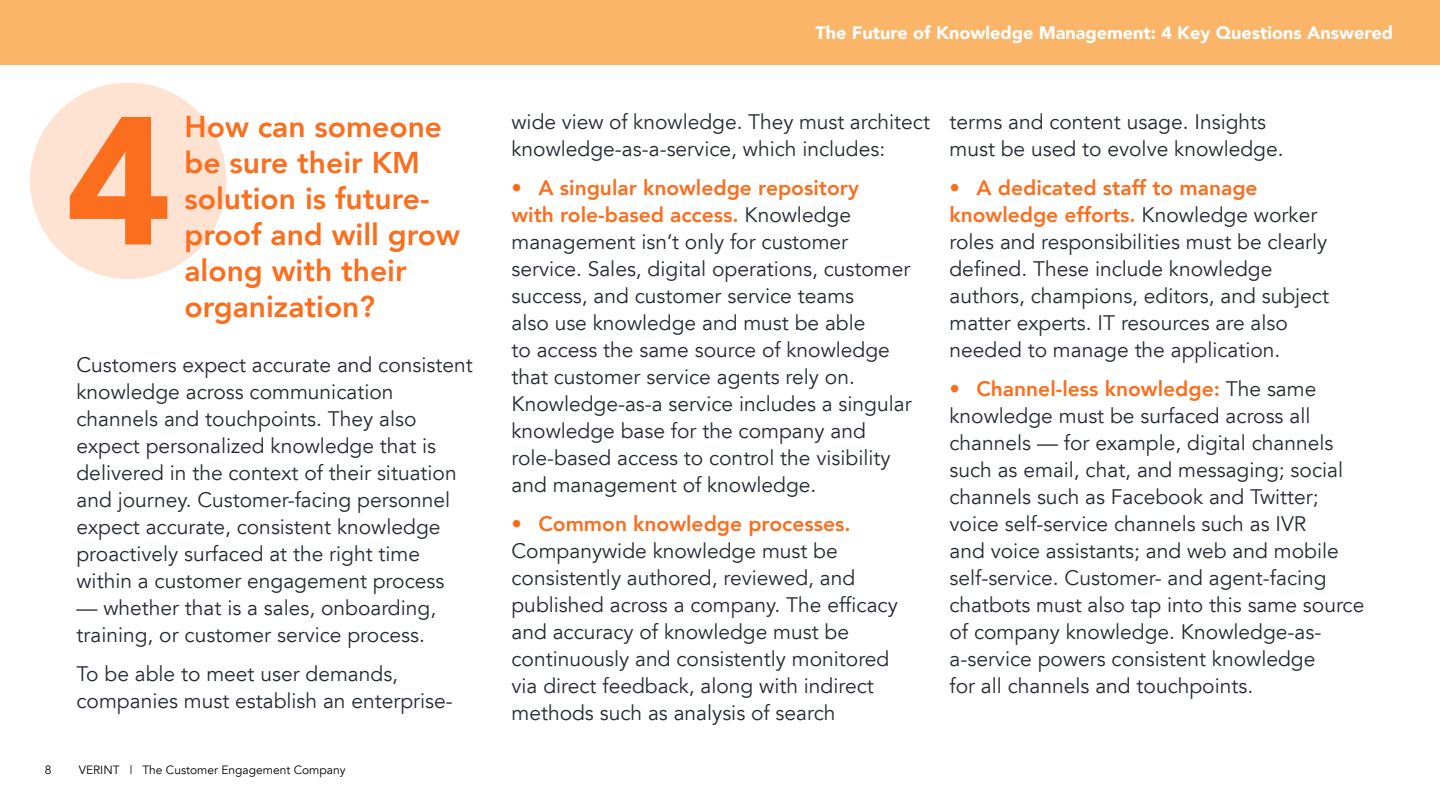
<style>
.page{position:relative;width:1440px;height:810px;background:#fff}
.page>*{position:absolute;margin:0;border:0;box-sizing:border-box;transform-origin:0 0}
.t1{font:800 30px/36px "Avenir";color:#fa6e1e}
.t2{font:21px/27px "Avenir LT";color:#262a32}
.t3{font:800 21px/27px "Avenir";color:#fa6e1e}
.t4{font:900 18px "Avenir LT";color:#fff}
.t5{font:12px "Avenir LT";color:#000}
.s1{font-family:"Avenir LT";font-weight:400;color:#262a32}
</style>
<div class="page">
<div style="left:0;top:0;width:1440px;height:65px;background:#fab569"></div>
<div style="left:30px;top:82px;width:197px;height:197px;background:#fee2d2;border-radius:50%"></div>
<svg style="left:70px;top:117px;width:97px;height:127px"></svg>
<h1 class="t1" style="left:184px;top:111px;width:277px">How can someone be sure their KM solution is future&shy;proof and will grow along with their organization?</h1>
<p class="t2" style="left:76px;top:353px;width:398px">Customers expect accurate and consistent knowledge across communication channels and touchpoints. They also expect personalized knowledge that is delivered in the context of their situation and journey. Customer-facing personnel expect accurate, consistent knowledge proactively surfaced at the right time within a customer engagement process</p>
<p class="t2" style="left:76px;top:595px;width:361px">— whether that is a sales, onboarding, training, or customer service process.</p>
<p class="t2" style="left:76px;top:663px;width:378px">To be able to meet user demands, companies must establish an enterprise-</p>
<p class="t5" style="left:45px;top:765px;width:8px">8</p>
<p class="t5" style="left:79px;top:765px;width:268px">VERINT | The Customer Engagement Company</p>
<p class="t4" style="left:815px;top:25px;width:579px">The Future of Knowledge Management: 4 Key Questions Answered</p>
<p class="t2" style="left:512px;top:110px;width:420px">wide view of knowledge. They must architect knowledge-as-a-service, which includes:</p>
<p class="t3" style="left:512px;top:176px;width:349px">• A singular knowledge repository with role-based access. <span class="s1">Knowledge</span></p>
<p class="t2" style="left:512px;top:230px;width:402px">management isn’t only for customer service. Sales, digital operations, customer success, and customer service teams<br>also use knowledge and must be able<br>to access the same source of knowledge that customer service agents rely on.<br>Knowledge-as-a service includes a singular knowledge base for the company and role-based access to control the visibility and management of knowledge.</p>
<p class="t3" style="left:512px;top:512px;width:341px">• Common knowledge processes.</p>
<p class="t2" style="left:511px;top:540px;width:388px">Companywide knowledge must be consistently authored, reviewed, and published across a company. The efficacy and accuracy of knowledge must be continuously and consistently monitored via direct feedback, along with indirect methods such as analysis of search</p>
<p class="t2" style="left:949px;top:111px;width:336px">terms and content usage. Insights must be used to evolve knowledge.</p>
<p class="t3" style="left:950px;top:176px;width:369px">• A dedicated staff to manage knowledge efforts. <span class="s1">Knowledge worker</span></p>
<p class="t2" style="left:949px;top:231px;width:381px">roles and responsibilities must be clearly defined. These include knowledge authors, champions, editors, and subject matter experts. IT resources are also needed to manage the application.</p>
<p class="t3" style="left:950px;top:377px;width:368px">• Channel-less knowledge: <span class="s1">The same</span></p>
<p class="t2" style="left:949px;top:405px;width:416px">knowledge must be surfaced across all channels — for example, digital channels such as email, chat, and messaging; social channels such as Facebook and Twitter; voice self-service channels such as IVR<br>and voice assistants; and web and mobile self-service. Customer- and agent-facing chatbots must also tap into this same source of company knowledge. Knowledge-as&shy;a-service powers consistent knowledge<br>for all channels and touchpoints.</p>
</div>
